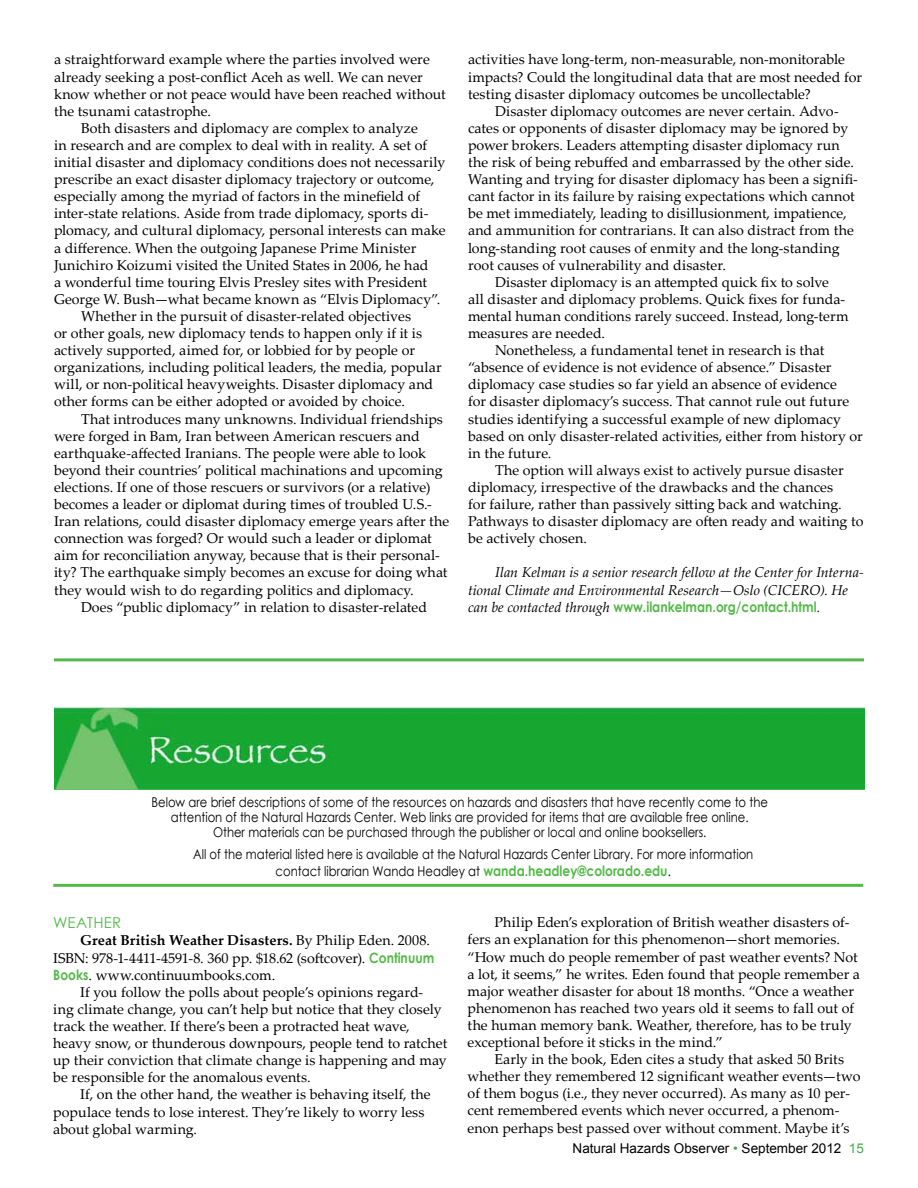
<style>
.page{position:relative;width:918px;height:1188px;background:#fff}
.page>*{position:absolute;margin:0;border:0;box-sizing:border-box;transform-origin:0 0}
.t1{font:15px "Century Gothic";letter-spacing:.015em;color:#54b948}
.t2{font:14.25px/17.1px "Palatino Linotype";letter-spacing:.005em;color:#000}
.t3{font:italic 14.25px/17.1px "Palatino Linotype";color:#000}
.t4{font:700 14.25px "Century Gothic";color:#54b948;scale:.86 1}
.t5{font:13.5px/15px "Century Gothic";color:#000;text-align:center;scale:.86 1}
.t6{font:13.5px "Arial";color:#000}
.s1{font-family:"Palatino Linotype";font-weight:400;font-style:italic;color:#000}
.s2{font-weight:700;font-size:14.25px;color:#54b948}
.s3{font-weight:700}
.s4{font-family:"Century Gothic";font-weight:700;color:#54b948}
.s5{color:#41ad49}
</style>
<div class="page">
<img style="left:55px;top:708px;width:810px;height:81px">
<hr style="left:53px;top:884px;width:810px;height:3px;background:#54b948">
<hr style="left:54px;top:658px;width:810px;height:3px;background:#54b948">
<p class="t2" style="left:54px;top:50px;width:377px">a straightforward example where the parties involved were</p>
<p class="t2" style="left:54px;top:68px;width:370px">already seeking a post-conflict Aceh as well. We can never</p>
<p class="t2" style="left:54px;top:85px;width:393px">know whether or not peace would have been reached without</p>
<p class="t2" style="left:54px;top:102px;width:159px">the tsunami catastrophe.</p>
<p class="t2" style="left:81px;top:119px;width:338px">Both disasters and diplomacy are complex to analyze</p>
<p class="t2" style="left:54px;top:136px;width:375px">in research and are complex to deal with in reality. A set of</p>
<p class="t2" style="left:54px;top:153px;width:393px">initial disaster and diplomacy conditions does not necessarily</p>
<p class="t2" style="left:54px;top:170px;width:382px">prescribe an exact disaster diplomacy trajectory or outcome,</p>
<p class="t2" style="left:54px;top:187px;width:368px">especially among the myriad of factors in the minefield of</p>
<p class="t2" style="left:54px;top:204px;width:376px">inter-state relations. Aside from trade diplomacy, sports di-</p>
<p class="t2" style="left:54px;top:221px;width:393px">plomacy, and cultural diplomacy, personal interests can make</p>
<p class="t2" style="left:54px;top:239px;width:364px">a difference. When the outgoing Japanese Prime Minister</p>
<p class="t2" style="left:54px;top:256px;width:376px">Junichiro Koizumi visited the United States in 2006, he had</p>
<p class="t2" style="left:54px;top:273px;width:375px">a wonderful time touring Elvis Presley sites with President</p>
<p class="t2" style="left:54px;top:290px;width:388px">George W. Bush—what became known as “Elvis Diplomacy”.</p>
<p class="t2" style="left:81px;top:307px;width:332px">Whether in the pursuit of disaster-related objectives</p>
<p class="t2" style="left:54px;top:324px;width:370px">or other goals, new diplomacy tends to happen only if it is</p>
<p class="t2" style="left:54px;top:341px;width:362px">actively supported, aimed for, or lobbied for by people or</p>
<p class="t2" style="left:54px;top:358px;width:389px">organizations, including political leaders, the media, popular</p>
<p class="t2" style="left:54px;top:375px;width:381px">will, or non-political heavyweights. Disaster diplomacy and</p>
<p class="t2" style="left:54px;top:392px;width:352px">other forms can be either adopted or avoided by choice.</p>
<p class="t2" style="left:81px;top:410px;width:364px">That introduces many unknowns. Individual friendships</p>
<p class="t2" style="left:54px;top:427px;width:367px">were forged in Bam, Iran between American rescuers and</p>
<p class="t2" style="left:54px;top:444px;width:374px">earthquake-affected Iranians. The people were able to look</p>
<p class="t2" style="left:54px;top:461px;width:390px">beyond their countries’ political machinations and upcoming</p>
<p class="t2" style="left:54px;top:478px;width:378px">elections. If one of those rescuers or survivors (or a relative)</p>
<p class="t2" style="left:54px;top:495px;width:380px">becomes a leader or diplomat during times of troubled U.S.-</p>
<p class="t2" style="left:54px;top:512px;width:397px">Iran relations, could disaster diplomacy emerge years after the</p>
<p class="t2" style="left:54px;top:529px;width:379px">connection was forged? Or would such a leader or diplomat</p>
<p class="t2" style="left:54px;top:546px;width:387px">aim for reconciliation anyway, because that is their personal-</p>
<p class="t2" style="left:54px;top:563px;width:395px">ity? The earthquake simply becomes an excuse for doing what</p>
<p class="t2" style="left:54px;top:581px;width:361px">they would wish to do regarding politics and diplomacy.</p>
<p class="t2" style="left:81px;top:598px;width:348px">Does “public diplomacy” in relation to disaster-related</p>
<p class="t2" style="left:468px;top:50px;width:379px">activities have long-term, non-measurable, non-monitorable</p>
<p class="t2" style="left:468px;top:68px;width:396px">impacts? Could the longitudinal data that are most needed for</p>
<p class="t2" style="left:468px;top:85px;width:344px">testing disaster diplomacy outcomes be uncollectable?</p>
<p class="t2" style="left:495px;top:102px;width:345px">Disaster diplomacy outcomes are never certain. Advo-</p>
<p class="t2" style="left:468px;top:119px;width:382px">cates or opponents of disaster diplomacy may be ignored by</p>
<p class="t2" style="left:468px;top:136px;width:373px">power brokers. Leaders attempting disaster diplomacy run</p>
<p class="t2" style="left:468px;top:153px;width:387px">the risk of being rebuffed and embarrassed by the other side.</p>
<p class="t2" style="left:468px;top:170px;width:391px">Wanting and trying for disaster diplomacy has been a signifi-</p>
<p class="t2" style="left:468px;top:187px;width:388px">cant factor in its failure by raising expectations which cannot</p>
<p class="t2" style="left:468px;top:204px;width:380px">be met immediately, leading to disillusionment, impatience,</p>
<p class="t2" style="left:468px;top:221px;width:387px">and ammunition for contrarians. It can also distract from the</p>
<p class="t2" style="left:468px;top:239px;width:373px">long-standing root causes of enmity and the long-standing</p>
<p class="t2" style="left:468px;top:256px;width:260px">root causes of vulnerability and disaster.</p>
<p class="t2" style="left:495px;top:273px;width:335px">Disaster diplomacy is an attempted quick fix to solve</p>
<p class="t2" style="left:468px;top:290px;width:379px">all disaster and diplomacy problems. Quick fixes for funda-</p>
<p class="t2" style="left:468px;top:307px;width:382px">mental human conditions rarely succeed. Instead, long-term</p>
<p class="t2" style="left:468px;top:324px;width:139px">measures are needed.</p>
<p class="t2" style="left:495px;top:341px;width:331px">Nonetheless, a fundamental tenet in research is that</p>
<p class="t2" style="left:468px;top:358px;width:365px">“absence of evidence is not evidence of absence.” Disaster</p>
<p class="t2" style="left:468px;top:375px;width:370px">diplomacy case studies so far yield an absence of evidence</p>
<p class="t2" style="left:468px;top:392px;width:383px">for disaster diplomacy’s success. That cannot rule out future</p>
<p class="t2" style="left:468px;top:410px;width:375px">studies identifying a successful example of new diplomacy</p>
<p class="t2" style="left:468px;top:427px;width:396px">based on only disaster-related activities, either from history or</p>
<p class="t2" style="left:468px;top:444px;width:85px">in the future.</p>
<p class="t2" style="left:495px;top:461px;width:350px">The option will always exist to actively pursue disaster</p>
<p class="t2" style="left:468px;top:478px;width:367px">diplomacy, irrespective of the drawbacks and the chances</p>
<p class="t2" style="left:468px;top:495px;width:375px">for failure, rather than passively sitting back and watching.</p>
<p class="t2" style="left:468px;top:512px;width:397px">Pathways to disaster diplomacy are often ready and waiting to</p>
<p class="t2" style="left:468px;top:529px;width:120px">be actively chosen.</p>
<p class="t3" style="left:468px;top:563px;width:397px;text-indent:27px">Ilan Kelman is a senior research fellow at the Center for Interna&shy;tional Climate and Environmental Research—Oslo (CICERO). He</p>
<p class="t4" style="left:468px;top:596px;width:411px"><span class="s1">can be contacted through</span> www.ilankelman.org/contact.html<span class="s1">.</span></p>
<p class="t5" style="left:152px;top:794px;width:718px">Below are brief descriptions of some of the resources on hazards and disasters that have recently come to the attention of the Natural Hazards Center. Web links are provided for items that are available free online.<br>Other materials can be purchased through the publisher or local and online booksellers.</p>
<p class="t5" style="left:193px;top:846px;width:653px;line-height:17.2px">All of the material listed here is available at the Natural Hazards Center Library. For more information contact librarian Wanda Headley at <span class="s2">wanda.headley@colorado.edu</span>.</p>
<p class="t1" style="left:53px;top:912px;width:70px">WEATHER</p>
<p class="t2" style="left:53px;top:931px;width:382px;text-indent:27px"><span class="s3">Great British Weather Disasters.</span> By Philip Eden. 2008.<br>ISBN: 978-1-4411-4591-8. 360 pp. $18.62 (softcover). <span class="s4">Continuum<br>Books</span>. www.continuumbooks.com.</p>
<p class="t2" style="left:53px;top:983px;width:396px;text-indent:27px">If you follow the polls about people’s opinions regard&shy;ing climate change, you can’t help but notice that they closely track the weather. If there’s been a protracted heat wave, heavy snow, or thunderous downpours, people tend to ratchet up their conviction that climate change is happening and may be responsible for the anomalous events.</p>
<p class="t2" style="left:53px;top:1086px;width:379px;text-indent:27px">If, on the other hand, the weather is behaving itself, the populace tends to lose interest. They’re likely to worry less about global warming.</p>
<p class="t2" style="left:468px;top:913px;width:394px;text-indent:27px">Philip Eden’s exploration of British weather disasters of&shy;fers an explanation for this phenomenon—short memories. “How much do people remember of past weather events? Not a lot, it seems,” he writes. Eden found that people remember a major weather disaster for about 18 months. “Once a weather phenomenon has reached two years old it seems to fall out of the human memory bank. Weather, therefore, has to be truly exceptional before it sticks in the mind.”</p>
<p class="t2" style="left:468px;top:1050px;width:394px;text-indent:27px">Early in the book, Eden cites a study that asked 50 Brits whether they remembered 12 significant weather events—two of them bogus (i.e., they never occurred). As many as 10 per&shy;cent remembered events which never occurred, a phenom&shy;enon perhaps best passed over without comment. Maybe it’s</p>
<p class="t6" style="left:573px;top:1139px;width:293px">Natural Hazards Observer <span class="s5">•</span> September 2012 <span class="s5">15</span></p>
</div>
